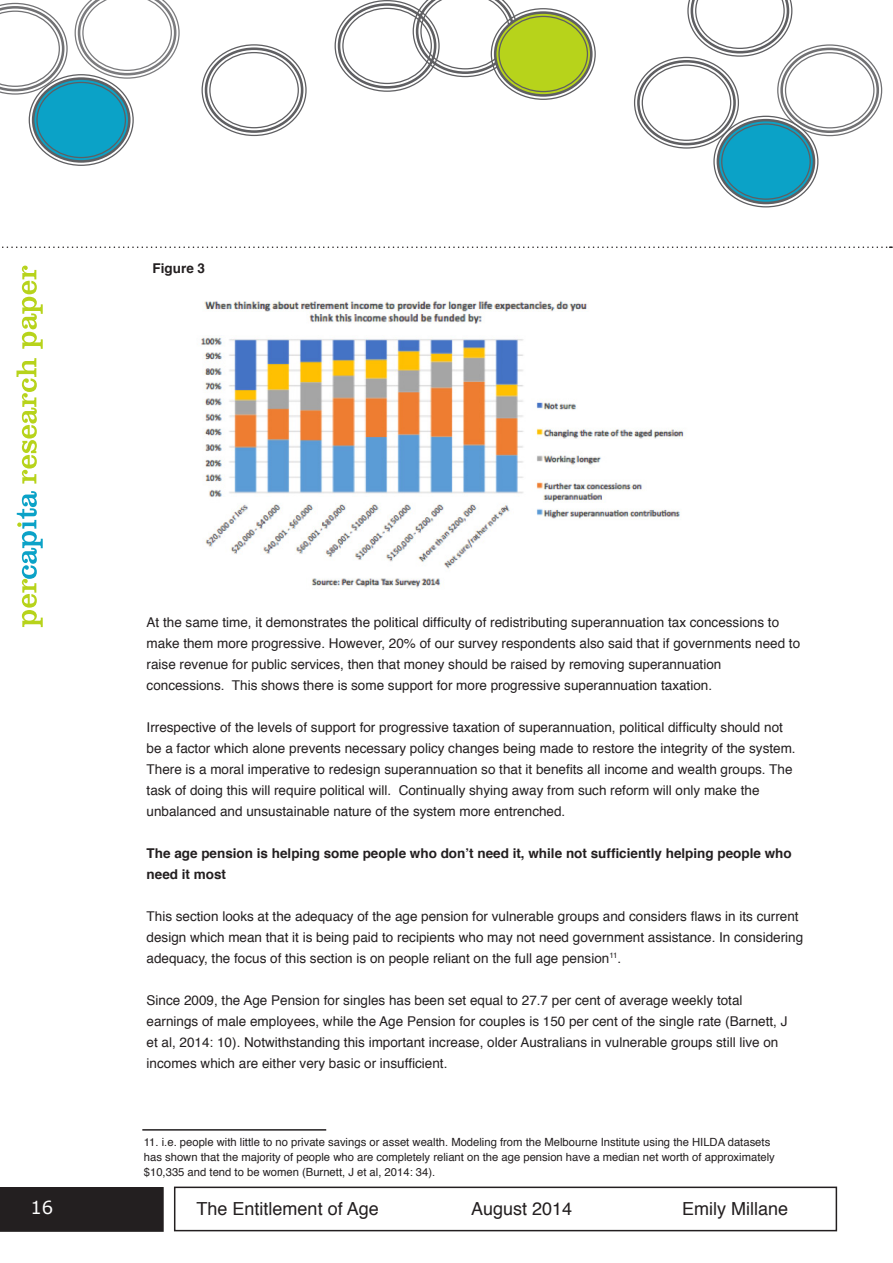
<style>
.page{position:relative;width:893px;height:1263px;background:#fff}
.page>*{position:absolute;margin:0;border:0;box-sizing:border-box;transform-origin:0 0}
.t1{font:18px "Helvetica";color:#231f20}
.t2{font:18px "Verdana";color:#fff}
.t3{font:13.5px/21px "Helvetica";color:#231f20}
.t4{font:700 13.5px/21px "Helvetica";color:#231f20}
.t5{font:11.25px/15px "Helvetica";color:#231f20}
</style>
<div class="page">
<svg style="left:17px;top:491px;width:26px;height:136px"></svg>
<svg style="left:16px;top:266px;width:27px;height:218px"></svg>
<hr style="left:142px;top:1129px;width:184px;height:1px;background:#231f20">
<img style="left:201px;top:300px;width:483px;height:288px">
<div style="left:174px;top:1186px;width:663px;height:45px;border:2px solid #231f20"></div>
<div style="left:780px;top:48px;width:99px;height:85px;border:3px solid #5f5f62;border-radius:50%"></div>
<div style="left:785px;top:52px;width:89px;height:76px;border:1px solid #5f5f62;border-radius:50%"></div>
<div style="left:718px;top:120px;width:96px;height:83px;background:#0ba2c7;border-radius:50%"></div>
<div style="left:717px;top:119px;width:98px;height:85px;border:3px solid #5f5f62;border-radius:50%"></div>
<div style="left:637px;top:60px;width:99px;height:85px;border:3px solid #5f5f62;border-radius:50%"></div>
<div style="left:642px;top:65px;width:89px;height:76px;border:1px solid #5f5f62;border-radius:50%"></div>
<svg style="left:687px;top:0;width:105px;height:57px"></svg>
<svg style="left:413px;top:0;width:105px;height:77px"></svg>
<svg style="left:0;top:3px;width:68px;height:92px"></svg>
<svg style="left:75px;top:0;width:105px;height:79px"></svg>
<div style="left:33px;top:79px;width:96px;height:82px;background:#0ba2c7;border-radius:50%"></div>
<div style="left:32px;top:77px;width:99px;height:86px;border:3px solid #5f5f62;border-radius:50%"></div>
<div style="left:36px;top:82px;width:90px;height:76px;border:1px solid #5f5f62;border-radius:50%"></div>
<div style="left:205px;top:47px;width:98px;height:86px;border:3px solid #5f5f62;border-radius:50%"></div>
<div style="left:209px;top:52px;width:90px;height:76px;border:1px solid #5f5f62;border-radius:50%"></div>
<div style="left:338px;top:3px;width:98px;height:86px;border:3px solid #5f5f62;border-radius:50%"></div>
<div style="left:342px;top:8px;width:90px;height:76px;border:1px solid #5f5f62;border-radius:50%"></div>
<div style="left:495px;top:13px;width:96px;height:82px;background:#b7d31b;border-radius:50%"></div>
<div style="left:494px;top:11px;width:99px;height:86px;border:3px solid #5f5f62;border-radius:50%"></div>
<div style="left:498px;top:16px;width:90px;height:76px;border:1px solid #5f5f62;border-radius:50%"></div>
<svg style="left:2px;top:246px;width:891px;height:2px"></svg>
<div style="left:0;top:1187px;width:164px;height:45px;background:#231f20"></div>
<p class="t4" style="left:153px;top:258px;width:54px">Figure 3</p>
<h1 class="t2" style="left:31px;top:1196px;width:24px">16</h1>
<p class="t3" style="left:147px;top:612px;width:655px">At the same time, it demonstrates the political difficulty of redistributing superannuation tax concessions to make them more progressive. However, 20% of our survey respondents also said that if governments need to raise revenue for public services, then that money should be raised by removing superannuation</p>
<p class="t3" style="left:147px;top:675px;width:567px">concessions. This shows there is some support for more progressive superannuation taxation.</p>
<p class="t3" style="left:147px;top:717px;width:651px">Irrespective of the levels of support for progressive taxation of superannuation, political difficulty should not be a factor which alone prevents necessary policy changes being made to restore the integrity of the system.<br>There is a moral imperative to redesign superannuation so that it benefits all income and wealth groups. The task of doing this will require political will. Continually shying away from such reform will only make the</p>
<p class="t3" style="left:147px;top:801px;width:420px">unbalanced and unsustainable nature of the system more entrenched.</p>
<p class="t4" style="left:147px;top:843px;width:647px">The age pension is helping some people who don’t need it, while not sufficiently helping people who need it most</p>
<p class="t3" style="left:147px;top:906px;width:658px">This section looks at the adequacy of the age pension for vulnerable groups and considers flaws in its current design which mean that it is being paid to recipients who may not need government assistance. In considering adequacy, the focus of this section is on people reliant on the full age pension<sup>11</sup>.</p>
<p class="t3" style="left:147px;top:990px;width:597px">Since 2009, the Age Pension for singles has been set equal to 27.7 per cent of average weekly total</p>
<p class="t3" style="left:147px;top:1011px;width:642px">earnings of male employees, while the Age Pension for couples is 150 per cent of the single rate (Barnett, J et al, 2014: 10). Notwithstanding this important increase, older Australians in vulnerable groups still live on incomes which are either very basic or insufficient.</p>
<p class="t5" style="left:144px;top:1135px;width:632px">11. i.e. people with little to no private savings or asset wealth. Modeling from the Melbourne Institute using the HILDA datasets has shown that the majority of people who are completely reliant on the age pension have a median net worth of approximately $10,335 and tend to be women (Burnett, J et al, 2014: 34).</p>
<h1 class="t1" style="left:197px;top:1195px;width:184px">The Entitlement of Age</h1>
<h1 class="t1" style="left:471px;top:1195px;width:103px">August 2014</h1>
<h1 class="t1" style="left:682px;top:1195px;width:108px">Emily Millane</h1>
</div>
